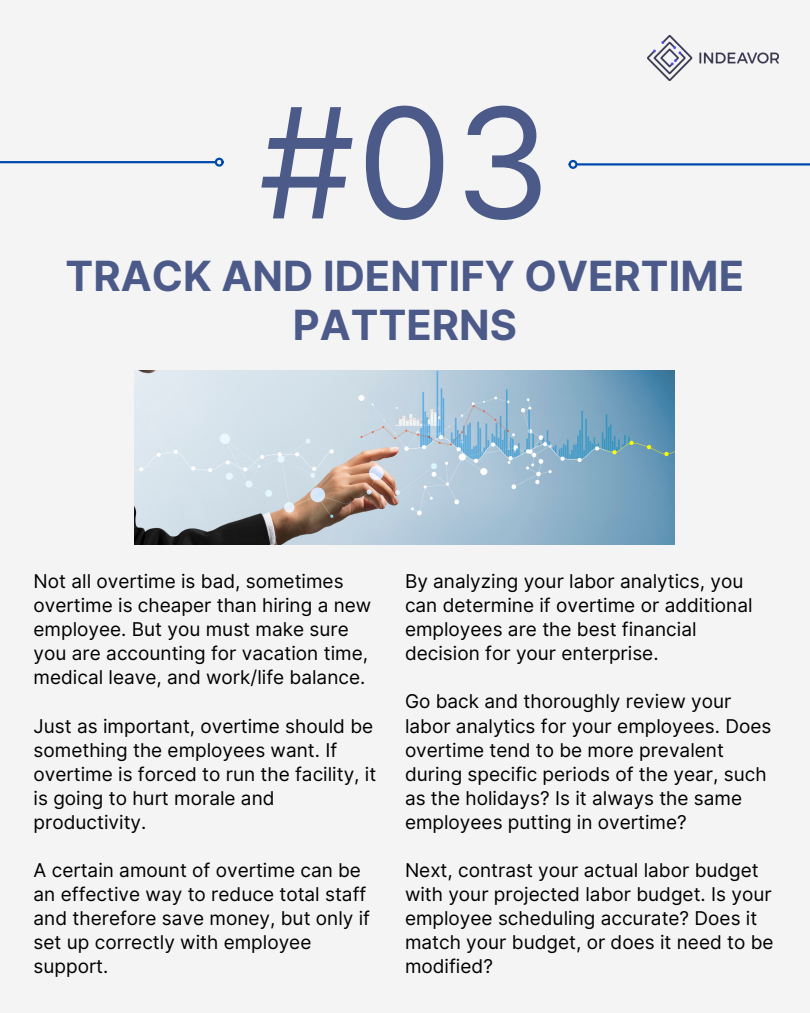
<style>
.page{position:relative;width:810px;height:1013px;background:#fff}
.page>*{position:absolute;margin:0;border:0;box-sizing:border-box;transform-origin:0 0}
.t1{font:152.9px "Inter";color:#4c5a89}
.t2{font:700 41.6px/49.5px "Inter";color:#4c5a89;text-align:center}
.t3{font:19px/24px "Inter";color:#000}
</style>
<div class="page">
<div style="left:0;top:0;width:810px;height:1012px;background:#f4f4f4"></div>
<img style="left:647px;top:35px;width:132px;height:45px">
<hr style="left:0;top:161px;width:215px;height:2px;background:#004aad">
<div style="left:215px;top:158px;width:9px;height:9px;border:2px solid #004aad;border-radius:50%"></div>
<hr style="left:577px;top:163px;width:233px;height:2px;background:#004aad">
<div style="left:569px;top:160px;width:9px;height:9px;border:2px solid #004aad;border-radius:50%"></div>
<img style="left:135px;top:371px;width:540px;height:173px">
<h1 class="t1" style="left:259px;top:52px;width:294px">#03</h1>
<h2 class="t2" style="left:66px;top:252px;width:680px">TRACK AND IDENTIFY OVERTIME<br>PATTERNS</h2>
<p class="t3" style="left:34px;top:569px;width:339px">Not all overtime is bad, sometimes overtime is cheaper than hiring a new employee. But you must make sure you are accounting for vacation time, medical leave, and work/life balance.</p>
<p class="t3" style="left:34px;top:713px;width:344px">Just as important, overtime should be something the employees want. If overtime is forced to run the facility, it is going to hurt morale and productivity.</p>
<p class="t3" style="left:34px;top:857px;width:338px">A certain amount of overtime can be an effective way to reduce total staff and therefore save money, but only if set up correctly with employee support.</p>
<p class="t3" style="left:405px;top:569px;width:349px">By analyzing your labor analytics, you can determine if overtime or additional employees are the best financial decision for your enterprise.</p>
<p class="t3" style="left:405px;top:689px;width:368px">Go back and thoroughly review your labor analytics for your employees. Does overtime tend to be more prevalent during specific periods of the year, such as the holidays? Is it always the same employees putting in overtime?</p>
<p class="t3" style="left:405px;top:857px;width:370px">Next, contrast your actual labor budget with your projected labor budget. Is your employee scheduling accurate? Does it match your budget, or does it need to be modified?</p>
</div>
